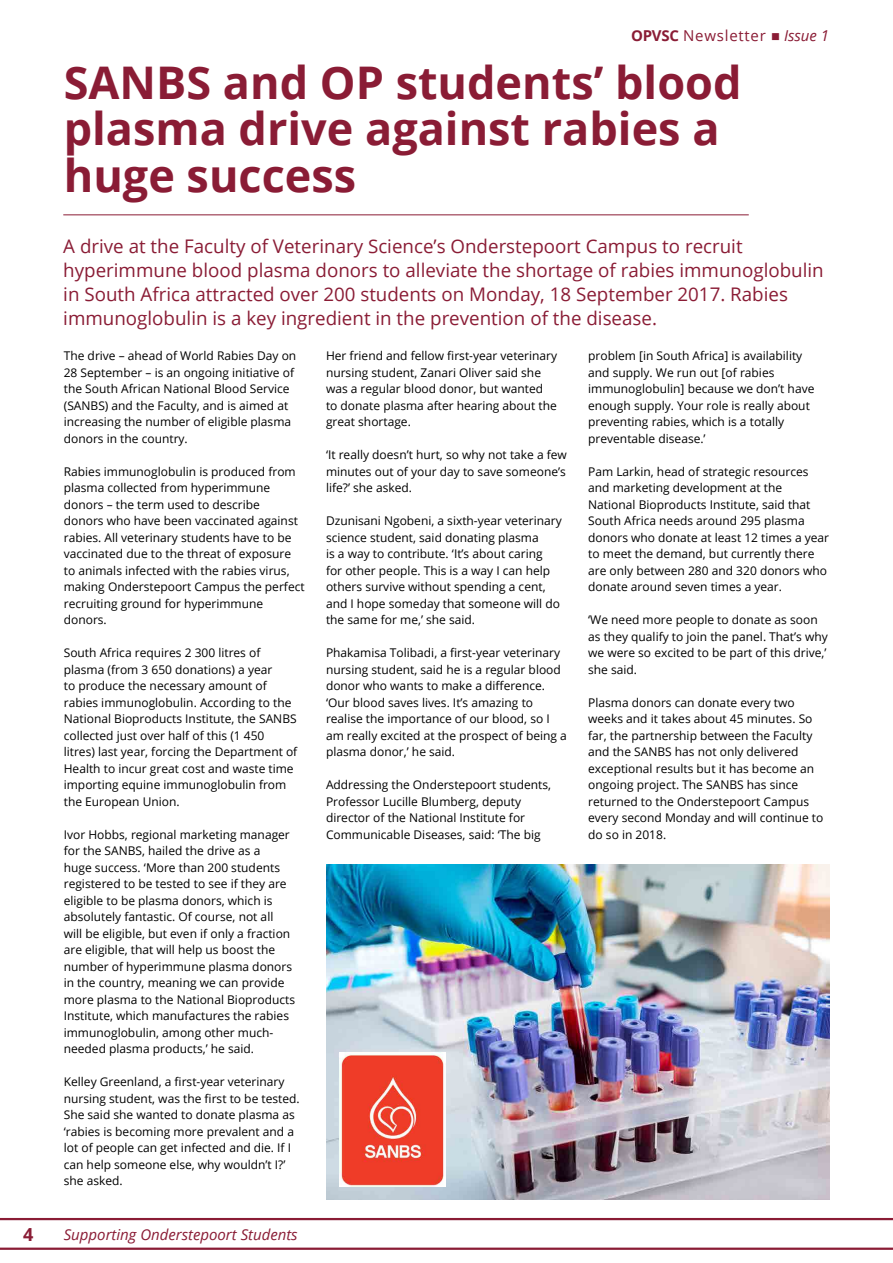
<style>
.page{position:relative;width:893px;height:1263px;background:#fff}
.page>*{position:absolute;margin:0;border:0;box-sizing:border-box;transform-origin:0 0}
.t1{font:700 45px/46.5px "Open Sans";color:#8a1c35}
.t2{font:18.75px/24px "Open Sans";color:#8a1c35}
.t3{font:700 18px "Open Sans";color:#8a1c35}
.t4{font:italic 15px "Open Sans";color:#8a1c35}
.t5{font:15px "Open Sans";letter-spacing:.05em;color:#8a1c35}
.t6{font:12px/16.5px "Open Sans";color:#000}
.s1{font-weight:700}
.s2{font-style:italic}
</style>
<div class="page">
<hr style="left:0;top:1218px;width:893px;height:2px;background:#8a1c35">
<hr style="left:0;top:1247px;width:893px;height:3px;background:#8a1c35">
<hr style="left:63px;top:214px;width:686px;height:1px;background:#8a1c35">
<img style="left:326px;top:865px;width:503px;height:334px">
<img style="left:340px;top:1052px;width:106px;height:135px">
<h3 class="t3" style="left:23px;top:1221px;width:12px">4</h3>
<p class="t5" style="left:631px;top:25px;width:199px"><span class="s1">OPVSC</span> Newsletter ■ <span class="s2">Issue 1</span></p>
<h1 class="t1" style="left:64px;top:58px;width:679px">SANBS and OP students’ blood plasma drive against rabies a huge success</h1>
<p class="t2" style="left:63px;top:234px;width:762px">A drive at the Faculty of Veterinary Science’s Onderstepoort Campus to recruit hyperimmune blood plasma donors to alleviate the shortage of rabies immunoglobulin in South Africa attracted over 200 students on Monday, 18 September 2017. Rabies immunoglobulin is a key ingredient in the prevention of the disease.</p>
<p class="t6" style="left:64px;top:347px;width:234px">The drive – ahead of World Rabies Day on 28 September – is an ongoing initiative of the South African National Blood Service (SANBS) and the Faculty, and is aimed at increasing the number of eligible plasma donors in the country.</p>
<p class="t6" style="left:64px;top:463px;width:242px">Rabies immunoglobulin is produced from plasma collected from hyperimmune donors – the term used to describe<br>donors who have been vaccinated against rabies. All veterinary students have to be vaccinated due to the threat of exposure to animals infected with the rabies virus, making Onderstepoort Campus the perfect recruiting ground for hyperimmune donors.</p>
<p class="t6" style="left:64px;top:644px;width:235px">South Africa requires 2 300 litres of plasma (from 3 650 donations) a year<br>to produce the necessary amount of rabies immunoglobulin. According to the National Bioproducts Institute, the SANBS collected just over half of this (1 450 litres) last year, forcing the Department of Health to incur great cost and waste time importing equine immunoglobulin from the European Union.</p>
<p class="t6" style="left:64px;top:826px;width:233px">Ivor Hobbs, regional marketing manager for the SANBS, hailed the drive as a<br>huge success. ‘More than 200 students registered to be tested to see if they are eligible to be plasma donors, which is absolutely fantastic. Of course, not all<br>will be eligible, but even if only a fraction are eligible, that will help us boost the number of hyperimmune plasma donors in the country, meaning we can provide more plasma to the National Bioproducts Institute, which manufactures the rabies immunoglobulin, among other much&shy;needed plasma products,’ he said.</p>
<p class="t6" style="left:64px;top:1073px;width:237px">Kelley Greenland, a first-year veterinary nursing student, was the first to be tested.<br>She said she wanted to donate plasma as ‘rabies is becoming more prevalent and a lot of people can get infected and die. If I can help someone else, why wouldn’t I?’ she asked.</p>
<p class="t6" style="left:326px;top:347px;width:233px">Her friend and fellow first-year veterinary nursing student, Zanari Oliver said she was a regular blood donor, but wanted to donate plasma after hearing about the great shortage.</p>
<p class="t6" style="left:326px;top:446px;width:242px;text-align:justify">‘It really doesn’t hurt, so why not take a few minutes out of your day to save someone’s life?’ she asked.</p>
<p class="t6" style="left:326px;top:512px;width:237px">Dzunisani Ngobeni, a sixth-year veterinary science student, said donating plasma<br>is a way to contribute. ‘It’s about caring for other people. This is a way I can help others survive without spending a cent, and I hope someday that someone will do the same for me,’ she said.</p>
<p class="t6" style="left:326px;top:644px;width:242px">Phakamisa Tolibadi, a first-year veterinary nursing student, said he is a regular blood donor who wants to make a difference. ‘Our blood saves lives. It’s amazing to realise the importance of our blood, so I am really excited at the prospect of being a plasma donor,’ he said.</p>
<p class="t6" style="left:326px;top:776px;width:227px">Addressing the Onderstepoort students, Professor Lucille Blumberg, deputy director of the National Institute for Communicable Diseases, said: ‘The big</p>
<p class="t6" style="left:588px;top:347px;width:228px">problem [in South Africa] is availability and supply. We run out [of rabies immunoglobulin] because we don’t have enough supply. Your role is really about preventing rabies, which is a totally preventable disease.’</p>
<p class="t6" style="left:588px;top:463px;width:242px">Pam Larkin, head of strategic resources and marketing development at the National Bioproducts Institute, said that South Africa needs around 295 plasma donors who donate at least 12 times a year to meet the demand, but currently there are only between 280 and 320 donors who donate around seven times a year.</p>
<p class="t6" style="left:588px;top:611px;width:241px">‘We need more people to donate as soon as they qualify to join the panel. That’s why we were so excited to be part of this drive,’ she said.</p>
<p class="t6" style="left:588px;top:694px;width:237px">Plasma donors can donate every two weeks and it takes about 45 minutes. So far, the partnership between the Faculty and the SANBS has not only delivered exceptional results but it has become an ongoing project. The SANBS has since returned to the Onderstepoort Campus every second Monday and will continue to do so in 2018.</p>
<p class="t4" style="left:64px;top:1224px;width:235px">Supporting Onderstepoort Students</p>
</div>
